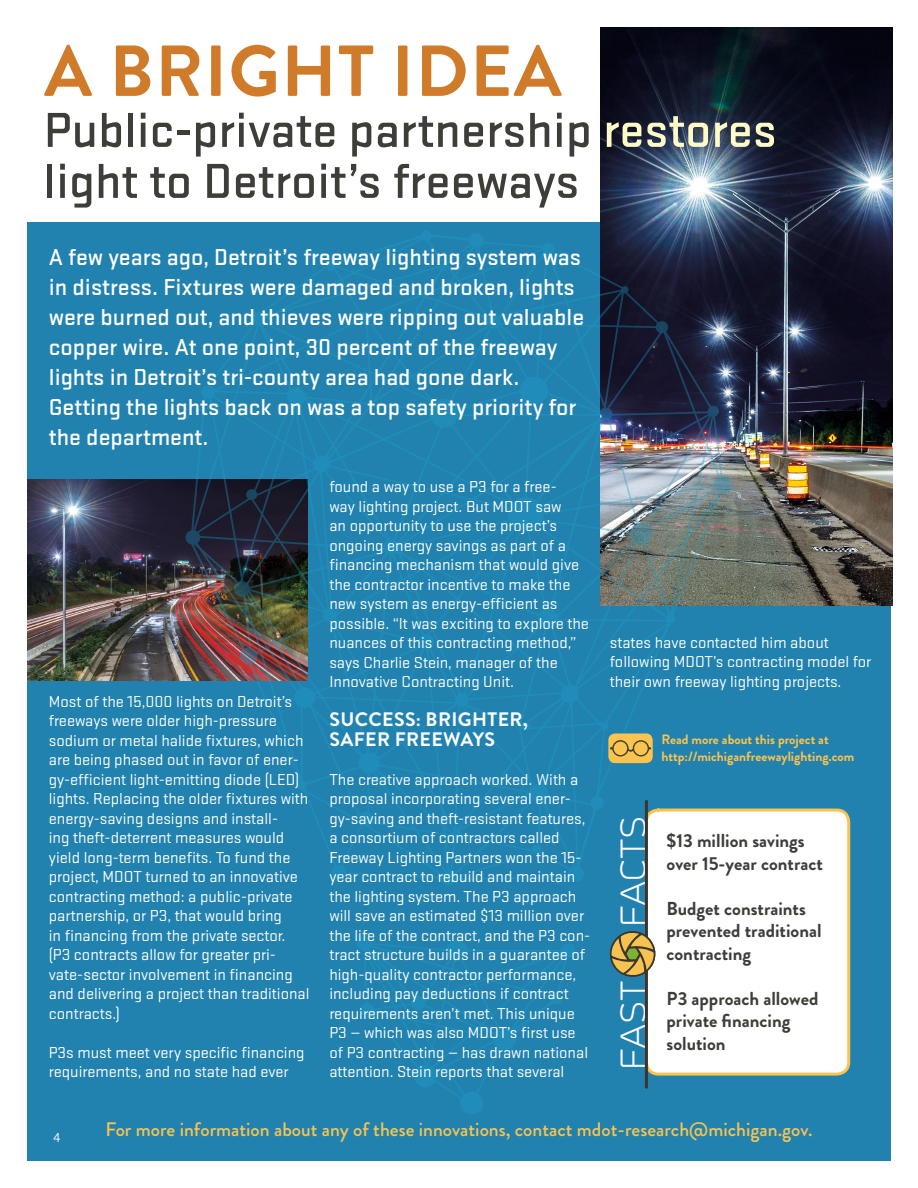
<style>
.page{position:relative;width:918px;height:1188px;background:#fff}
.page>*{position:absolute;margin:0;border:0;box-sizing:border-box;transform-origin:0 0}
.t1{font:700 72px "Brandon Grotesque";letter-spacing:.02em;color:#cf7b2a}
.t2{font:500 51px/51px "Stratum 2";color:#3f3d38}
.t3{font:33.45px "Prota Basic";letter-spacing:-.025em;color:#fff}
.t4{font:500 24px/30px "Stratum 2";color:#fff}
.t5{font:500 19.5px "Brandon Grotesque";color:#fcc44f}
.t6{font:700 19.5px/19.5px "Brandon Grotesque";letter-spacing:.02em;color:#fff}
.t7{font:700 18.75px/22.5px "Brandon Grotesque";color:#3f3d38}
.t8{font:16.5px/19.5px "Stratum 2";color:#fff}
.t9{font:700 13.5px/16.2px "Brandon Grotesque";color:#fcc44f}
.t10{font:13.5px "Stratum 2";color:#fff}
.s1{color:#fffac7}
</style>
<div class="page">
<div style="left:27px;top:222px;width:864px;height:939px;background:#2182af"></div>
<img style="left:600px;top:27px;width:292px;height:579px">
<img style="left:27px;top:480px;width:160px;height:200px">
<svg style="left:600px;top:236px;width:123px;height:175px;background:#1d233b"></svg>
<svg style="left:605px;top:317px;width:109px;height:94px;background:#1a1c34"></svg>
<svg style="left:600px;top:264px;width:5px;height:146px"></svg>
<img style="left:191px;top:479px;width:17px;height:202px">
<img style="left:208px;top:479px;width:90px;height:202px">
<div style="left:287px;top:388px;width:19px;height:18px;background:#1f8cb9;border-radius:50%"></div>
<div style="left:486px;top:314px;width:15px;height:14px;background:#1f8cb9;border-radius:50%"></div>
<div style="left:429px;top:399px;width:30px;height:29px;background:#1f8cb9;border-radius:50%"></div>
<div style="left:599px;top:408px;width:13px;height:12px;background:#225279;border-radius:50%"></div>
<div style="left:621px;top:286px;width:8px;height:7px;background:#184461;border-radius:50%"></div>
<div style="left:708px;top:406px;width:11px;height:11px;background:#1e4d6f;border-radius:50%"></div>
<div style="left:246px;top:489px;width:11px;height:11px;background:#1a465f;border-radius:50%"></div>
<div style="left:359px;top:312px;width:13px;height:13px;background:#1f8cb9;border-radius:50%"></div>
<div style="left:439px;top:263px;width:8px;height:8px;background:#1f8cb9;border-radius:50%"></div>
<div style="left:520px;top:377px;width:28px;height:28px;background:#1f8cb9;border-radius:50%"></div>
<svg style="left:234px;top:581px;width:16px;height:16px"></svg>
<div style="left:294px;top:687px;width:21px;height:21px;background:#1f8cb9;border-radius:50%"></div>
<div style="left:332px;top:865px;width:14px;height:14px;background:#1f8cb9;border-radius:50%"></div>
<div style="left:357px;top:936px;width:15px;height:15px;background:#1f8cb9;border-radius:50%"></div>
<div style="left:446px;top:940px;width:22px;height:21px;background:#1f8cb9;border-radius:50%"></div>
<div style="left:560px;top:943px;width:15px;height:15px;background:#1f8cb9;border-radius:50%"></div>
<div style="left:411px;top:996px;width:15px;height:14px;background:#1f8cb9;border-radius:50%"></div>
<div style="left:360px;top:1003px;width:15px;height:15px;background:#1f8cb9;border-radius:50%"></div>
<div style="left:551px;top:994px;width:11px;height:10px;background:#1f8cb9;border-radius:50%"></div>
<div style="left:493px;top:1027px;width:23px;height:23px;background:#1f8cb9;border-radius:50%"></div>
<div style="left:414px;top:1065px;width:23px;height:22px;background:#1f8cb9;border-radius:50%"></div>
<div style="left:460px;top:1092px;width:23px;height:23px;background:#1f8cb9;border-radius:50%"></div>
<div style="left:441px;top:870px;width:15px;height:16px;background:#1f8cb9;border-radius:50%"></div>
<div style="left:367px;top:402px;width:8px;height:7px;background:#1f8cb9;border-radius:50%"></div>
<div style="left:251px;top:312px;width:14px;height:13px;background:#1f8cb9;border-radius:50%"></div>
<div style="left:202px;top:385px;width:13px;height:14px;background:#1f8cb9;border-radius:50%"></div>
<div style="left:185px;top:530px;width:15px;height:15px;background:#1d4965;border-radius:50%"></div>
<svg style="left:714px;top:476px;width:19px;height:18px"></svg>
<div style="left:542px;top:243px;width:12px;height:12px;background:#1f8cb9;border-radius:50%"></div>
<div style="left:421px;top:231px;width:11px;height:11px;background:#1f8cb9;border-radius:50%"></div>
<div style="left:325px;top:258px;width:13px;height:13px;background:#1f8cb9;border-radius:50%"></div>
<svg style="left:240px;top:647px;width:17px;height:17px"></svg>
<div style="left:297px;top:780px;width:10px;height:10px;background:#1f8bb8;border-radius:50%"></div>
<div style="left:568px;top:866px;width:16px;height:16px;background:#1f8cb9;border-radius:50%"></div>
<div style="left:656px;top:321px;width:12px;height:12px;background:#184563;border-radius:50%"></div>
<div style="left:469px;top:233px;width:15px;height:15px;background:#1f8cb9;border-radius:50%"></div>
<svg style="left:298px;top:411px;width:426px;height:463px"></svg>
<div style="left:646px;top:810px;width:203px;height:264px;background:#fff;border-radius:12px"></div>
<div style="left:645px;top:809px;width:205px;height:267px;border:3px solid #fcc44f;border-radius:12px"></div>
<hr style="left:645px;top:801px;width:3px;height:286px;background:#3b352f">
<svg style="left:609px;top:929px;width:47px;height:50px"></svg>
<p class="t1" style="left:44px;top:21px;width:519px">A BRIGHT IDEA</p>
<p class="t2" style="left:44px;top:102px;width:735px">Public-private partnership <span class="s1">restores </span>light to Detroit’s freeways</p>
<p class="t4" style="left:49px;top:240px;width:537px">A few years ago, Detroit’s freeway lighting system was in distress. Fixtures were damaged and broken, lights were burned out, and thieves were ripping out valuable copper wire. At one point, 30 percent of the freeway lights in Detroit’s tri-county area had gone dark.<br>Getting the lights back on was a top safety priority for the department.</p>
<p class="t8" style="left:49px;top:691px;width:262px">Most of the 15,000 lights on Detroit’s freeways were older high-pressure sodium or metal halide fixtures, which are being phased out in favor of ener&shy;gy-efficient light-emitting diode (LED) lights. Replacing the older fixtures with energy-saving designs and install-<br>ing theft-deterrent measures would yield long-term benefits. To fund the project, MDOT turned to an innovative contracting method: a public-private partnership, or P3, that would bring<br>in financing from the private sector. (P3 contracts allow for greater pri&shy;vate-sector involvement in financing and delivering a project than traditional contracts.)</p>
<p class="t8" style="left:49px;top:1042px;width:257px">P3s must meet very specific financing requirements, and no state had ever</p>
<p class="t8" style="left:329px;top:476px;width:261px">found a way to use a P3 for a free-<br>way lighting project. But MDOT saw<br>an opportunity to use the project’s ongoing energy savings as part of a financing mechanism that would give the contractor incentive to make the new system as energy-efficient as possible. “It was exciting to explore the nuances of this contracting method,” says Charlie Stein, manager of the Innovative Contracting Unit.</p>
<p class="t6" style="left:330px;top:710px;width:200px">SUCCESS: BRIGHTER,<br>SAFER FREEWAYS</p>
<p class="t8" style="left:329px;top:769px;width:262px">The creative approach worked. With a proposal incorporating several ener&shy;gy-saving and theft-resistant features, a consortium of contractors called Freeway Lighting Partners won the 15- year contract to rebuild and maintain the lighting system. The P3 approach will save an estimated $13 million over the life of the contract, and the P3 con&shy;tract structure builds in a guarantee of high-quality contractor performance, including pay deductions if contract requirements aren’t met. This unique P3 — which was also MDOT’s first use of P3 contracting — has drawn national attention. Stein reports that several</p>
<p class="t8" style="left:610px;top:632px;width:263px">states have contacted him about following MDOT’s contracting model for their own freeway lighting projects.</p>
<p class="t9" style="left:661px;top:732px;width:194px">Read more about this project at http://michiganfreewaylighting.com</p>
<p class="t3" style="left:617px;top:928px;width:115px;rotate:-90deg">FACTS</p>
<p class="t3" style="left:617px;top:1071px;width:92px;rotate:-90deg">FAST</p>
<p class="t7" style="left:667px;top:830px;width:158px">$13 million savings over 15-year contract</p>
<p class="t7" style="left:667px;top:897px;width:157px">Budget constraints prevented traditional contracting</p>
<p class="t7" style="left:667px;top:987px;width:153px">P3 approach allowed private financing solution</p>
<p class="t10" style="left:53px;top:1129px;width:8px">4</p>
<p class="t5" style="left:105px;top:1116px;width:709px">For more information about any of these innovations, contact mdot-research@michigan.gov.</p>
</div>
